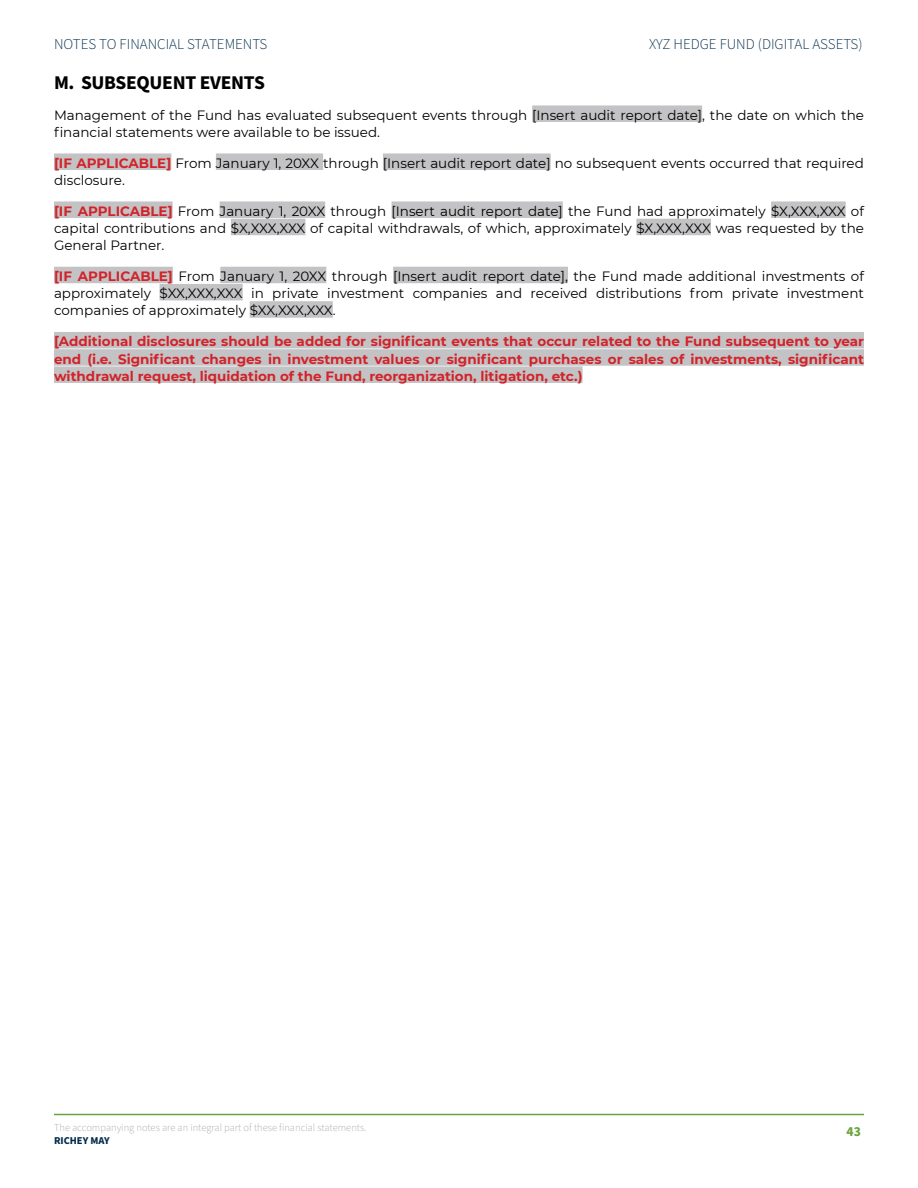
<style>
.page{position:relative;width:918px;height:1188px;background:#fff}
.page>*{position:absolute;margin:0;border:0;box-sizing:border-box;transform-origin:0 0}
.t1{font:700 19.5px "Source Sans Pro";letter-spacing:-.015em;color:#000}
.t2{font:300 15px "Source Sans Pro";color:#002b49}
.t3{font:13.5px/17.2px "Montserrat";color:#000}
.t4{font:700 13.5px/17.2px "Montserrat";color:#d2232a;text-align:justify}
.t5{font:700 13.5px "Source Sans Pro";color:#69a33b}
.t6{font:300 10.5px "Source Sans Pro";color:#aeaaaa}
.t7{font:700 10.5px "Source Sans Pro";color:#002b49}
.s1{font-weight:700;color:#d2232a}
</style>
<div class="page">
<hr style="left:54px;top:1114px;width:810px;height:1px;background:#69a33b">
<div style="left:532px;top:105px;width:170px;height:17px;background:#c3c3c5"></div>
<div style="left:54px;top:153px;width:117px;height:17px;background:#c3c3c5"></div>
<div style="left:216px;top:153px;width:107px;height:17px;background:#c3c3c5"></div>
<div style="left:383px;top:153px;width:168px;height:17px;background:#c3c3c5"></div>
<div style="left:54px;top:201px;width:119px;height:17px;background:#c3c3c5"></div>
<div style="left:220px;top:201px;width:105px;height:17px;background:#c3c3c5"></div>
<div style="left:392px;top:201px;width:171px;height:17px;background:#c3c3c5"></div>
<div style="left:771px;top:201px;width:75px;height:17px;background:#c3c3c5"></div>
<div style="left:231px;top:219px;width:74px;height:16px;background:#c3c3c5"></div>
<div style="left:636px;top:219px;width:75px;height:16px;background:#c3c3c5"></div>
<div style="left:54px;top:267px;width:119px;height:16px;background:#c3c3c5"></div>
<div style="left:220px;top:267px;width:106px;height:16px;background:#c3c3c5"></div>
<div style="left:393px;top:267px;width:175px;height:16px;background:#c3c3c5"></div>
<div style="left:160px;top:284px;width:83px;height:16px;background:#c3c3c5"></div>
<div style="left:250px;top:301px;width:83px;height:17px;background:#c3c3c5"></div>
<div style="left:54px;top:332px;width:810px;height:16px;background:#c3c3c5"></div>
<div style="left:54px;top:349px;width:810px;height:17px;background:#c3c3c5"></div>
<div style="left:54px;top:366px;width:529px;height:17px;background:#c3c3c5"></div>
<p class="t2" style="left:54px;top:34px;width:19px">Notes</p>
<p class="t2" style="left:99px;top:34px;width:29px">to Finan</p>
<p class="t2" style="left:157px;top:34px;width:46px">cial State</p>
<p class="t2" style="left:225px;top:34px;width:20px">ments</p>
<p class="t2" style="left:649px;top:34px;width:215px">XYZ HEDGE FUND (DIGITAL ASSETS)</p>
<h1 class="t1" style="left:54px;top:69px;width:212px">M. SUBSEQUENT EVENTS</h1>
<p class="t3" style="left:54px;top:106px;width:812px">Management of the Fund has evaluated subsequent events through [Insert audit report date], the date on which the financial statements were available to be issued.</p>
<p class="t3" style="left:54px;top:154px;width:811px"><span class="s1">[IF APPLICABLE]</span> From January 1, 20XX through [Insert audit report date] no subsequent events occurred that required disclosure.</p>
<p class="t3" style="left:54px;top:202px;width:812px;text-align:justify"><span class="s1">[IF APPLICABLE]</span> From January 1, 20XX through [Insert audit report date] the Fund had approximately $X,XXX,XXX of capital contributions and $X,XXX,XXX of capital withdrawals, of which, approximately $X,XXX,XXX was requested by the General Partner.</p>
<p class="t3" style="left:54px;top:267px;width:812px;text-align:justify"><span class="s1">[IF APPLICABLE]</span> From January 1, 20XX through [Insert audit report date], the Fund made additional investments of approximately $XX,XXX,XXX in private investment companies and received distributions from private investment companies of approximately $XX,XXX,XXX.</p>
<p class="t4" style="left:54px;top:332px;width:812px">[Additional disclosures should be added for significant events that occur related to the Fund subsequent to year end (i.e. Significant changes in investment values or significant purchases or sales of investments, significant withdrawal request, liquidation of the Fund, reorganization, litigation, etc.)</p>
<p class="t6" style="left:54px;top:1120px;width:314px">The accompanying notes are an integral part of these financial statements.</p>
<p class="t7" style="left:54px;top:1134px;width:57px">RICHEY MAY</p>
<p class="t5" style="left:847px;top:1122px;width:16px">43</p>
</div>
